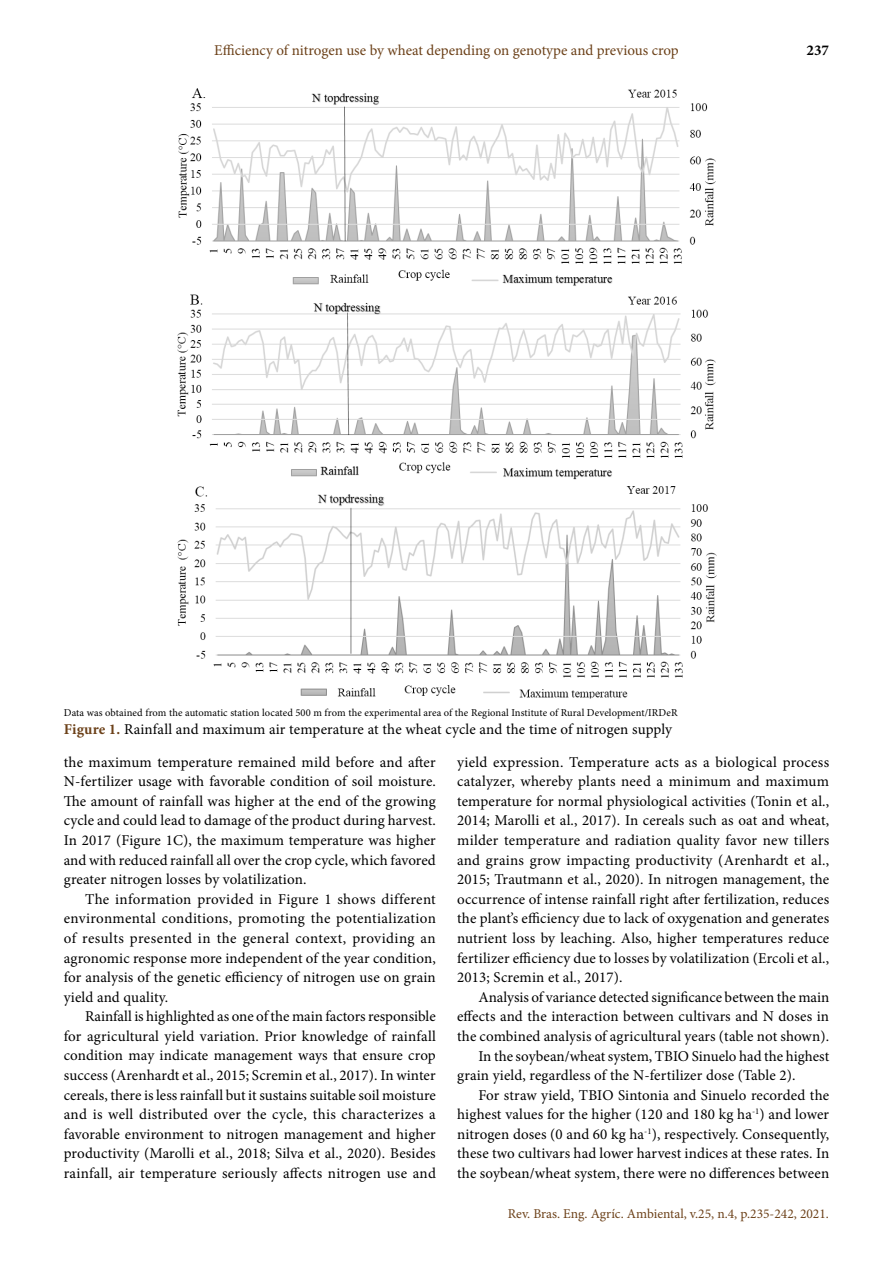
<style>
.page{position:relative;width:893px;height:1263px;background:#fff}
.page>*{position:absolute;margin:0;border:0;box-sizing:border-box;transform-origin:0 0}
.t1{font:15px/19.6px "Minion Pro";letter-spacing:.01em;color:#000;text-align:justify}
.t2{font:15px "Minion Pro";color:#6c4119}
.t3{font:700 15px "Minion Pro";color:#000}
.t4{font:13.5px "Minion Pro";color:#6c4119}
.t5{font:10.5px "Minion Pro";letter-spacing:.01em;color:#000}
.s1{font-weight:700;color:#6c4119}
</style>
<div class="page">
<img style="left:178px;top:88px;width:538px;height:198px">
<img style="left:177px;top:294px;width:539px;height:186px">
<img style="left:177px;top:486px;width:540px;height:213px">
<p class="t2" style="left:214px;top:40px;width:466px">Efficiency of nitrogen use by wheat depending on genotype and previous crop</p>
<p class="t3" style="left:806px;top:40px;width:24px">237</p>
<p class="t5" style="left:64px;top:705px;width:615px">Data was obtained from the automatic station located 500 m from the experimental area of the Regional Institute of Rural Development/IRDeR</p>
<p class="t1" style="left:64px;top:720px;width:610px"><span class="s1">Figure 1.</span> Rainfall and maximum air temperature at the wheat cycle and the time of nitrogen supply</p>
<p class="t1" style="left:64px;top:752px;width:374px">the maximum temperature remained mild before and after N-fertilizer usage with favorable condition of soil moisture.<br>The amount of rainfall was higher at the end of the growing cycle and could lead to damage of the product during harvest.<br>In 2017 (Figure 1C), the maximum temperature was higher and with reduced rainfall all over the crop cycle, which favored greater nitrogen losses by volatilization.</p>
<p class="t1" style="left:64px;top:889px;width:374px;text-indent:21px">The information provided in Figure 1 shows different environmental conditions, promoting the potentialization of results presented in the general context, providing an agronomic response more independent of the year condition, for analysis of the genetic efficiency of nitrogen use on grain yield and quality.</p>
<p class="t1" style="left:64px;top:1007px;width:374px;text-indent:21px">Rainfall is highlighted as one of the main factors responsible for agricultural yield variation. Prior knowledge of rainfall condition may indicate management ways that ensure crop success (Arenhardt et al., 2015; Scremin et al., 2017). In winter cereals, there is less rainfall but it sustains suitable soil moisture and is well distributed over the cycle, this characterizes a favorable environment to nitrogen management and higher productivity (Marolli et al., 2018; Silva et al., 2020). Besides rainfall, air temperature seriously affects nitrogen use and</p>
<p class="t1" style="left:457px;top:752px;width:374px">yield expression. Temperature acts as a biological process catalyzer, whereby plants need a minimum and maximum temperature for normal physiological activities (Tonin et al., 2014; Marolli et al., 2017). In cereals such as oat and wheat, milder temperature and radiation quality favor new tillers and grains grow impacting productivity (Arenhardt et al., 2015; Trautmann et al., 2020). In nitrogen management, the occurrence of intense rainfall right after fertilization, reduces the plant’s efficiency due to lack of oxygenation and generates nutrient loss by leaching. Also, higher temperatures reduce fertilizer efficiency due to losses by volatilization (Ercoli et al., 2013; Scremin et al., 2017).</p>
<p class="t1" style="left:478px;top:987px;width:352px">Analysis of variance detected significance between the main</p>
<p class="t1" style="left:457px;top:1007px;width:373px">effects and the interaction between cultivars and N doses in</p>
<p class="t1" style="left:457px;top:1026px;width:374px">the combined analysis of agricultural years (table not shown).</p>
<p class="t1" style="left:478px;top:1046px;width:352px">In the soybean/wheat system, TBIO Sinuelo had the highest</p>
<p class="t1" style="left:457px;top:1065px;width:340px">grain yield, regardless of the N-fertilizer dose (Table 2).</p>
<p class="t1" style="left:478px;top:1085px;width:352px">For straw yield, TBIO Sintonia and Sinuelo recorded the</p>
<p class="t1" style="left:457px;top:1105px;width:374px">highest values for the higher (120 and 180 kg ha<sup>-1</sup>) and lower</p>
<p class="t1" style="left:457px;top:1124px;width:374px">nitrogen doses (0 and 60 kg ha<sup>-1</sup>), respectively. Consequently,</p>
<p class="t1" style="left:457px;top:1144px;width:374px">these two cultivars had lower harvest indices at these rates. In</p>
<p class="t1" style="left:457px;top:1163px;width:374px">the soybean/wheat system, there were no differences between</p>
<p class="t4" style="left:508px;top:1204px;width:323px">Rev. Bras. Eng. Agríc. Ambiental, v.25, n.4, p.235-242, 2021.</p>
</div>
